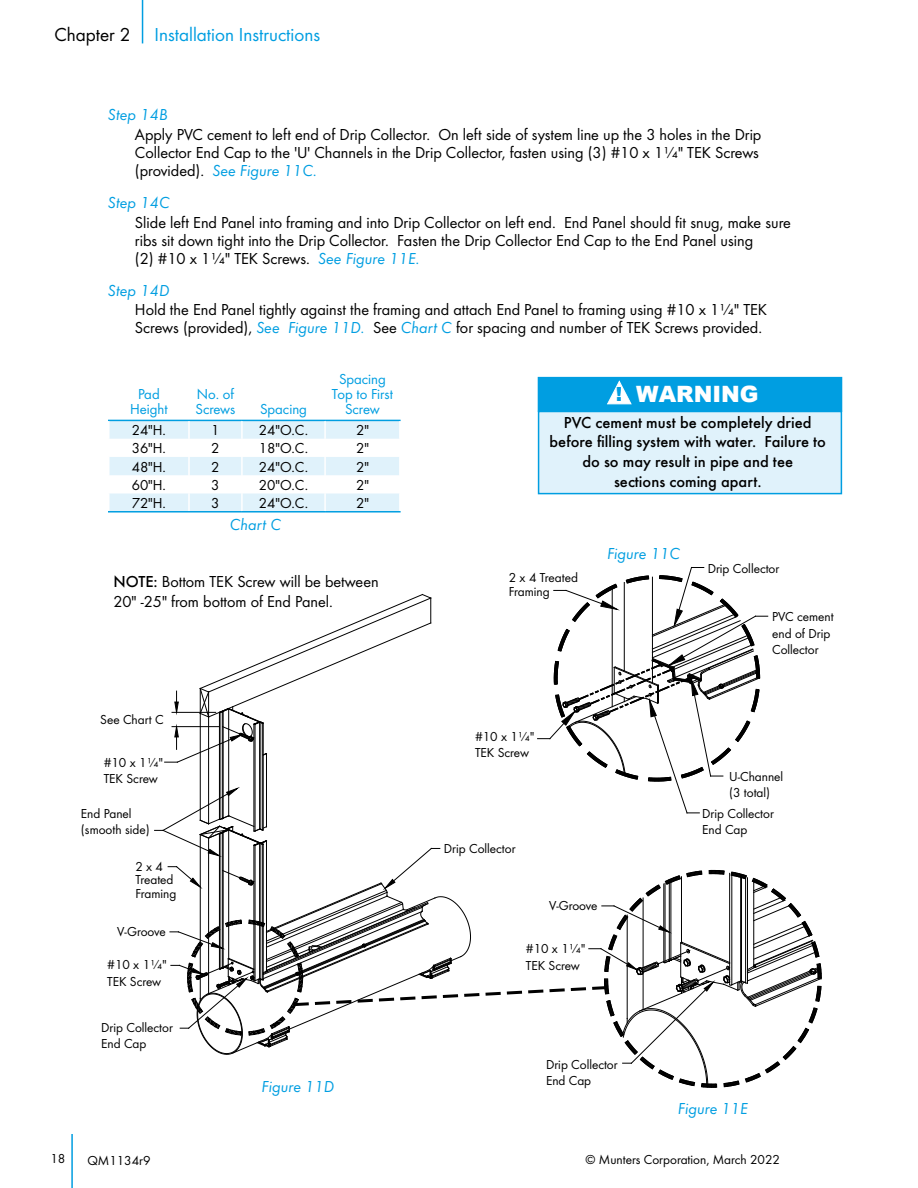
<style>
.page{position:relative;width:918px;height:1188px;background:#fff}
.page>*{position:absolute;margin:0;border:0;box-sizing:border-box;transform-origin:0 0}
.t1{font:900 22.5px "Arial";color:#fff}
.t2{font:19.5px "Futura Boo";color:#009ee1}
.t3{font:16.5px/18px "Futura Boo";color:#000}
.t4{font:500 16.5px/19.8px "Futura";color:#000;text-align:center}
.t5{font:16.5px/31.8px "Futura Boo Obl";color:#009ee1}
.t6{font:15px "Futura Boo";color:#000}
.t7{font:15px/15px "Futura Boo";color:#009ee1;text-align:center}
.t8{font:13.5px/16.2px "Futura Boo";color:#000}
.s1{color:#000}
.s2{font-family:"Futura Boo";color:#000}
.s3{font-family:"Futura Boo Obl";color:#009ee1}
.s4{font-family:"Futura";font-weight:500}
.s5{font-size:19.5px;color:#009ee1}
</style>
<div class="page">
<hr style="left:71px;top:1134px;width:2px;height:54px;background:#009ee1">
<hr style="left:142px;top:0;width:1px;height:43px;background:#009ee1">
<div style="left:539px;top:411px;width:302px;height:83px;background:#e0f2fb"></div>
<div style="left:538px;top:411px;width:304px;height:83px;border:1px solid #009ee1"></div>
<div style="left:538px;top:377px;width:304px;height:34px;background:#009ee1"></div>
<div style="left:538px;top:377px;width:304px;height:35px;border:1px solid #009ee1"></div>
<svg style="left:607px;top:380px;width:25px;height:25px"></svg>
<svg style="left:155px;top:567px;width:666px;height:520px"></svg>
<svg style="left:108px;top:420px;width:293px;height:91px"></svg>
<hr style="left:108px;top:511px;width:81px;height:2px;background:#009ee1">
<hr style="left:189px;top:511px;width:53px;height:2px;background:#009ee1">
<hr style="left:242px;top:511px;width:83px;height:2px;background:#009ee1">
<hr style="left:325px;top:511px;width:76px;height:2px;background:#009ee1">
<p class="t2" style="left:55px;top:27px;width:267px"><span class="s1">Chapter 2</span> Installation Instructions</p>
<p class="t5" style="left:108px;top:100px;width:61px">Step 14B</p>
<p class="t3" style="left:135px;top:127px;width:628px">Apply PVC cement to left end of Drip Collector. On left side of system line up the 3 holes in the Drip<br>Collector End Cap to the 'U' Channels in the Drip Collector, fasten using (3) #10 x 1¹⁄₄" TEK Screws</p>
<p class="t5" style="left:108px;top:156px;width:211px;text-indent:27px"><span class="s2">(provided).</span> See Figure 11C.<br>Step 14C</p>
<p class="t3" style="left:135px;top:215px;width:658px">Slide left End Panel into framing and into Drip Collector on left end. End Panel should fit snug, make sure ribs sit down tight into the Drip Collector. Fasten the Drip Collector End Cap to the End Panel using<br>(2) #10 x 1¹⁄₄" TEK Screws. <span class="s3">See Figure 11E.</span></p>
<p class="t5" style="left:108px;top:276px;width:63px">Step 14D</p>
<p class="t3" style="left:135px;top:302px;width:634px">Hold the End Panel tightly against the framing and attach End Panel to framing using #10 x 1¹⁄₄" TEK<br>Screws (provided), <span class="s3">See Figure 11D.</span> See <span class="s3">Chart C</span> for spacing and number of TEK Screws provided.</p>
<p class="t7" style="left:130px;top:388px;width:39px">Pad<br>Height</p>
<p class="t7" style="left:195px;top:388px;width:41px;text-align:left">No. of<br>Screws</p>
<p class="t7" style="left:260px;top:403px;width:48px">Spacing</p>
<p class="t7" style="left:332px;top:373px;width:63px">Spacing<br>Top to First<br>Screw</p>
<p class="t6" style="left:132px;top:424px;width:36px">24"H.</p>
<p class="t6" style="left:211px;top:424px;width:10px">1</p>
<p class="t6" style="left:259px;top:424px;width:51px">24"O.C.</p>
<p class="t6" style="left:356px;top:424px;width:14px">2"</p>
<p class="t6" style="left:132px;top:442px;width:36px">36"H.</p>
<p class="t6" style="left:211px;top:442px;width:10px">2</p>
<p class="t6" style="left:259px;top:442px;width:51px">18"O.C.</p>
<p class="t6" style="left:356px;top:442px;width:14px">2"</p>
<p class="t6" style="left:132px;top:461px;width:36px">48"H.</p>
<p class="t6" style="left:211px;top:461px;width:10px">2</p>
<p class="t6" style="left:259px;top:461px;width:51px">24"O.C.</p>
<p class="t6" style="left:356px;top:461px;width:14px">2"</p>
<p class="t6" style="left:132px;top:479px;width:36px">60"H.</p>
<p class="t6" style="left:211px;top:479px;width:10px">3</p>
<p class="t6" style="left:259px;top:479px;width:51px">20"O.C.</p>
<p class="t6" style="left:356px;top:479px;width:14px">2"</p>
<p class="t6" style="left:132px;top:497px;width:36px">72"H.</p>
<p class="t6" style="left:211px;top:497px;width:10px">3</p>
<p class="t6" style="left:259px;top:497px;width:51px">24"O.C.</p>
<p class="t6" style="left:356px;top:497px;width:14px">2"</p>
<p class="t5" style="left:230px;top:509px;width:52px">Chart C</p>
<p class="t3" style="left:113px;top:573px;width:267px;line-height:19.8px"><span class="s4">NOTE:</span> Bottom TEK Screw will be between<br>20" -25" from bottom of End Panel.</p>
<p class="t8" style="left:100px;top:713px;width:65px">See Chart C</p>
<p class="t8" style="left:104px;top:755px;width:61px">#10 x 1¹⁄₄"<br>TEK Screw</p>
<p class="t8" style="left:81px;top:806px;width:70px">End Panel (smooth side)</p>
<p class="t8" style="left:135px;top:861px;width:42px;line-height:13.5px">2 x 4<br>Treated<br>Framing</p>
<p class="t8" style="left:117px;top:925px;width:50px">V-Groove</p>
<p class="t8" style="left:107px;top:958px;width:61px">#10 x 1¹⁄₄"<br>TEK Screw</p>
<p class="t8" style="left:101px;top:1021px;width:73px">Drip Collector<br>End Cap</p>
<p class="t5" style="left:262px;top:1072px;width:74px">Figure 11D</p>
<h1 class="t1" style="left:616px;top:381px;width:144px"><span class="s5">!</span> WARNING</h1>
<p class="t4" style="left:550px;top:414px;width:278px">PVC cement must be completely dried before filling system with water. Failure to do so may result in pipe and tee<br>sections coming apart.</p>
<p class="t8" style="left:509px;top:572px;width:71px;line-height:13.5px">2 x 4 Treated<br>Framing</p>
<p class="t5" style="left:607px;top:539px;width:74px">Figure 11C</p>
<p class="t8" style="left:708px;top:561px;width:73px">Drip Collector</p>
<p class="t8" style="left:772px;top:610px;width:63px">PVC cement end of Drip<br>Collector</p>
<p class="t8" style="left:475px;top:729px;width:61px">#10 x 1¹⁄₄"<br>TEK Screw</p>
<p class="t8" style="left:444px;top:841px;width:73px">Drip Collector</p>
<p class="t8" style="left:549px;top:899px;width:50px">V-Groove</p>
<p class="t8" style="left:526px;top:942px;width:61px">#10 x 1¹⁄₄"<br>TEK Screw</p>
<p class="t8" style="left:729px;top:769px;width:56px">U-Channel (3 total)</p>
<p class="t8" style="left:702px;top:806px;width:73px">Drip Collector<br>End Cap</p>
<p class="t8" style="left:546px;top:1057px;width:73px">Drip Collector<br>End Cap</p>
<p class="t5" style="left:678px;top:1094px;width:72px">Figure 11E</p>
<p class="t8" style="left:50px;top:1152px;width:16px">18</p>
<p class="t8" style="left:87px;top:1153px;width:65px">QM1134r9</p>
<p class="t8" style="left:586px;top:1152px;width:196px">© Munters Corporation, March 2022</p>
</div>
